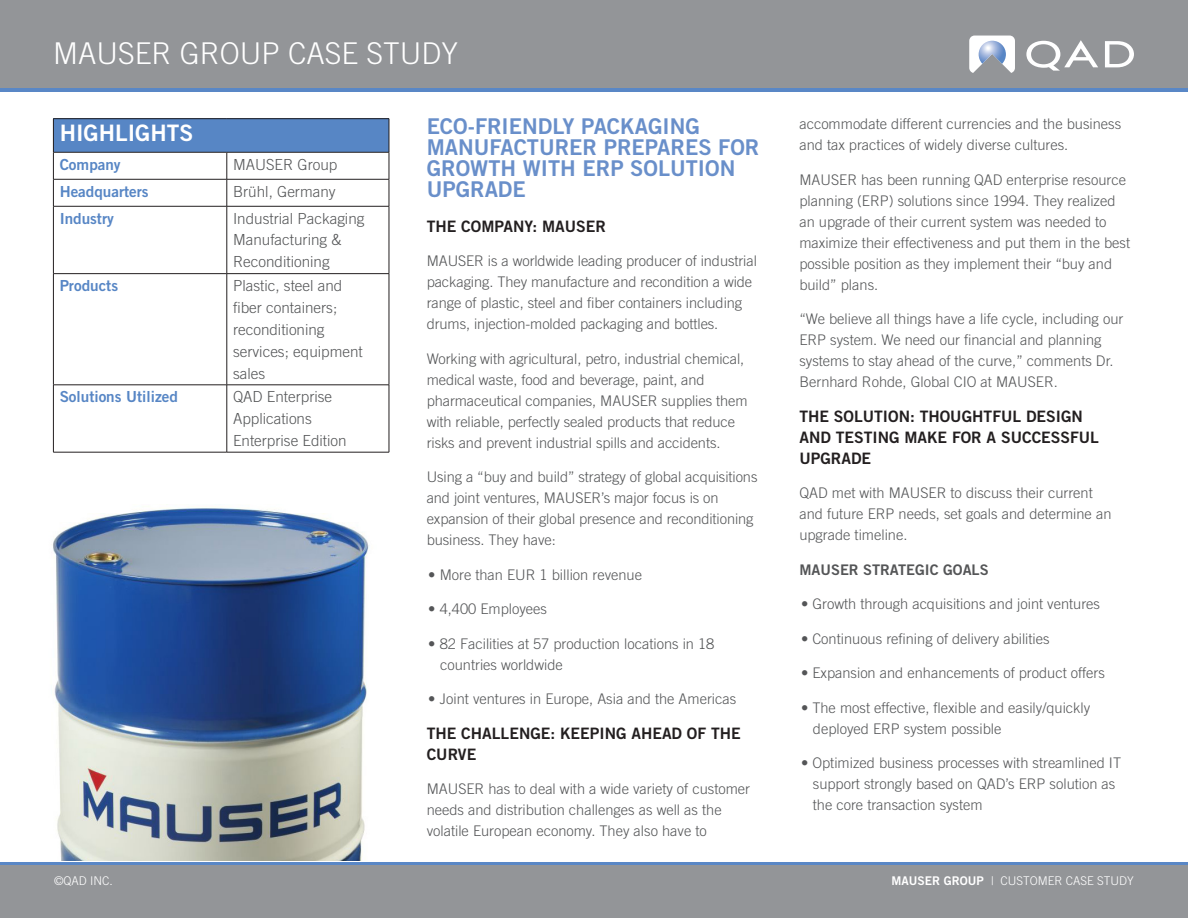
<style>
.page{position:relative;width:1188px;height:918px;background:#fff}
.page>*{position:absolute;margin:0;border:0;box-sizing:border-box;transform-origin:0 0}
.t1{font:300 30px "Trade Gothic LT Std";color:#fff}
.t2{font:22.65px "Trade Gothic LT Std Bd 2";color:#fff}
.Normal_Body{font:21.75px/21px "Trade Gothic LT Std Bd 2";color:#698fca}
.Normal_Body-2{font:15.75px/21px "Trade Gothic LT Std Bd 2";color:#231f20}
.Normal_Body-3{font:300 15.3px/21.9px "Trade Gothic LT Std";color:#545557}
.t3{font:15.3px "Trade Gothic LT Std Bd 2";color:#5786c5}
.Normal_Body-4{font:300 14.7px/21px "Trade Gothic LT Std";color:#545557}
.Normal_Body-5{font:14.7px "Trade Gothic LT Std Bd 2";color:#545557}
.t4{font:300 12px "Trade Gothic LT Std";color:#fff}
.s1{font-family:"Trade Gothic LT Std Bd 2";font-weight:400}
</style>
<div class="page">
<div style="left:0;top:862px;width:1188px;height:17px;background:#5987c6"></div>
<div style="left:0;top:865px;width:1188px;height:53px;background:#939598"></div>
<img style="left:53px;top:506px;width:316px;height:355px">
<div style="left:0;top:75px;width:1188px;height:17px;background:#5987c6"></div>
<div style="left:0;top:0;width:1188px;height:88px;background:#939598"></div>
<svg style="left:1105px;top:41px;width:29px;height:26px"></svg>
<svg style="left:1026px;top:40px;width:72px;height:31px"></svg>
<svg style="left:969px;top:36px;width:46px;height:37px"></svg>
<div style="left:53px;top:119px;width:336px;height:33px;background:#5786c5"></div>
<hr style="left:53px;top:118px;width:174px;height:1px;background:#231f20">
<hr style="left:53px;top:119px;width:1px;height:33px;background:#231f20">
<hr style="left:227px;top:118px;width:162px;height:1px;background:#231f20">
<hr style="left:389px;top:119px;width:1px;height:33px;background:#231f20">
<hr style="left:53px;top:152px;width:174px;height:1px;background:#231f20">
<hr style="left:227px;top:152px;width:162px;height:1px;background:#231f20">
<hr style="left:53px;top:179px;width:174px;height:1px;background:#231f20">
<svg style="left:53px;top:152px;width:1px;height:54px"></svg>
<hr style="left:227px;top:179px;width:162px;height:1px;background:#231f20">
<svg style="left:227px;top:152px;width:1px;height:54px"></svg>
<svg style="left:389px;top:152px;width:1px;height:54px"></svg>
<hr style="left:53px;top:206px;width:174px;height:1px;background:#231f20">
<hr style="left:53px;top:206px;width:1px;height:67px;background:#231f20">
<hr style="left:227px;top:206px;width:162px;height:1px;background:#231f20">
<hr style="left:227px;top:206px;width:1px;height:67px;background:#231f20">
<hr style="left:389px;top:206px;width:1px;height:67px;background:#231f20">
<hr style="left:53px;top:273px;width:174px;height:1px;background:#231f20">
<hr style="left:53px;top:274px;width:1px;height:111px;background:#231f20">
<hr style="left:227px;top:273px;width:162px;height:1px;background:#231f20">
<hr style="left:227px;top:274px;width:1px;height:111px;background:#231f20">
<hr style="left:389px;top:274px;width:1px;height:111px;background:#231f20">
<hr style="left:53px;top:385px;width:174px;height:1px;background:#231f20">
<hr style="left:53px;top:385px;width:1px;height:67px;background:#231f20">
<hr style="left:227px;top:385px;width:162px;height:1px;background:#231f20">
<hr style="left:227px;top:385px;width:1px;height:67px;background:#231f20">
<hr style="left:389px;top:385px;width:1px;height:67px;background:#231f20">
<hr style="left:53px;top:452px;width:174px;height:1px;background:#231f20">
<hr style="left:227px;top:452px;width:162px;height:1px;background:#231f20">
<p class="t1" style="left:53px;top:36px;width:407px">MAUSER GROUP CASE STUDY</p>
<p class="t2" style="left:60px;top:119px;width:135px">HIGHLIGHTS</p>
<p class="t3" style="left:60px;top:155px;width:63px">Company</p>
<p class="Normal_Body-3" style="left:233px;top:153px;width:106px">MAUSER Group</p>
<p class="t3" style="left:60px;top:182px;width:91px">Headquarters</p>
<p class="Normal_Body-3" style="left:233px;top:180px;width:104px">Brühl, Germany</p>
<p class="t3" style="left:60px;top:209px;width:56px">Industry</p>
<p class="Normal_Body-3" style="left:233px;top:207px;width:133px">Industrial Packaging<br>Manufacturing &amp;<br>Reconditioning</p>
<p class="t3" style="left:60px;top:276px;width:60px">Products</p>
<p class="Normal_Body-3" style="left:233px;top:274px;width:131px">Plastic, steel and fiber containers; reconditioning services; equipment sales</p>
<p class="t3" style="left:60px;top:387px;width:120px">Solutions Utilized</p>
<p class="Normal_Body-3" style="left:233px;top:386px;width:115px">QAD Enterprise<br>Applications<br>Enterprise Edition</p>
<p class="Normal_Body" style="left:427px;top:116px;width:334px">ECO-FRIENDLY PACKAGING<br>MANUFACTURER PREPARES FOR<br>GROWTH WITH ERP SOLUTION<br>UPGRADE</p>
<p class="Normal_Body-2" style="left:427px;top:215px;width:181px">THE COMPANY: MAUSER</p>
<p class="Normal_Body-4" style="left:427px;top:250px;width:332px">MAUSER is a worldwide leading producer of industrial packaging. They manufacture and recondition a wide range of plastic, steel and fiber containers including drums, injection-molded packaging and bottles.</p>
<p class="Normal_Body-4" style="left:427px;top:348px;width:322px">Working with agricultural, petro, industrial chemical, medical waste, food and beverage, paint, and pharmaceutical companies, MAUSER supplies them with reliable, perfectly sealed products that reduce risks and prevent industrial spills and accidents.</p>
<p class="Normal_Body-4" style="left:427px;top:466px;width:332px">Using a “buy and build” strategy of global acquisitions and joint ventures, MAUSER’s major focus is on expansion of their global presence and reconditioning business. They have:</p>
<p class="Normal_Body-4" style="left:428px;top:564px;width:215px">• More than EUR 1 billion revenue</p>
<p class="Normal_Body-4" style="left:428px;top:598px;width:120px">• 4,400 Employees</p>
<p class="Normal_Body-4" style="left:440px;top:633px;width:276px;text-indent:-12px">• 82 Facilities at 57 production locations in 18 countries worldwide</p>
<p class="Normal_Body-4" style="left:428px;top:688px;width:309px">• Joint ventures in Europe, Asia and the Americas</p>
<p class="Normal_Body-2" style="left:427px;top:722px;width:316px">THE CHALLENGE: KEEPING AHEAD OF THE<br>CURVE</p>
<p class="Normal_Body-4" style="left:427px;top:778px;width:325px">MAUSER has to deal with a wide variety of customer needs and distribution challenges as well as the volatile European economy. They also have to</p>
<p class="Normal_Body-4" style="left:799px;top:113px;width:323px">accommodate different currencies and the business and tax practices of widely diverse cultures.</p>
<p class="Normal_Body-4" style="left:799px;top:169px;width:332px">MAUSER has been running QAD enterprise resource planning (ERP) solutions since 1994. They realized an upgrade of their current system was needed to maximize their effectiveness and put them in the best possible position as they implement their “buy and build” plans.</p>
<p class="Normal_Body-4" style="left:799px;top:308px;width:325px">“We believe all things have a life cycle, including our ERP system. We need our financial and planning systems to stay ahead of the curve,” comments Dr.<br>Bernhard Rohde, Global CIO at MAUSER.</p>
<p class="Normal_Body-2" style="left:799px;top:405px;width:301px">THE SOLUTION: THOUGHTFUL DESIGN<br>AND TESTING MAKE FOR A SUCCESSFUL<br>UPGRADE</p>
<p class="Normal_Body-4" style="left:799px;top:482px;width:314px">QAD met with MAUSER to discuss their current and future ERP needs, set goals and determine an upgrade timeline.</p>
<p class="Normal_Body-5" style="left:799px;top:560px;width:191px">MAUSER STRATEGIC GOALS</p>
<p class="Normal_Body-4" style="left:801px;top:593px;width:301px">• Growth through acquisitions and joint ventures</p>
<p class="Normal_Body-4" style="left:801px;top:628px;width:250px">• Continuous refining of delivery abilities</p>
<p class="Normal_Body-4" style="left:801px;top:662px;width:305px">• Expansion and enhancements of product offers</p>
<p class="Normal_Body-4" style="left:813px;top:697px;width:279px;text-indent:-12px">• The most effective, flexible and easily/quickly deployed ERP system possible</p>
<p class="Normal_Body-4" style="left:813px;top:752px;width:310px;text-indent:-12px">• Optimized business processes with streamlined IT support strongly based on QAD’s ERP solution as the core transaction system</p>
<p class="t4" style="left:54px;top:873px;width:60px">©QAD INC.</p>
<p class="t4" style="left:892px;top:873px;width:244px"><span class="s1">MAUSER GROUP</span> | CUSTOMER CASE STUDY</p>
</div>
